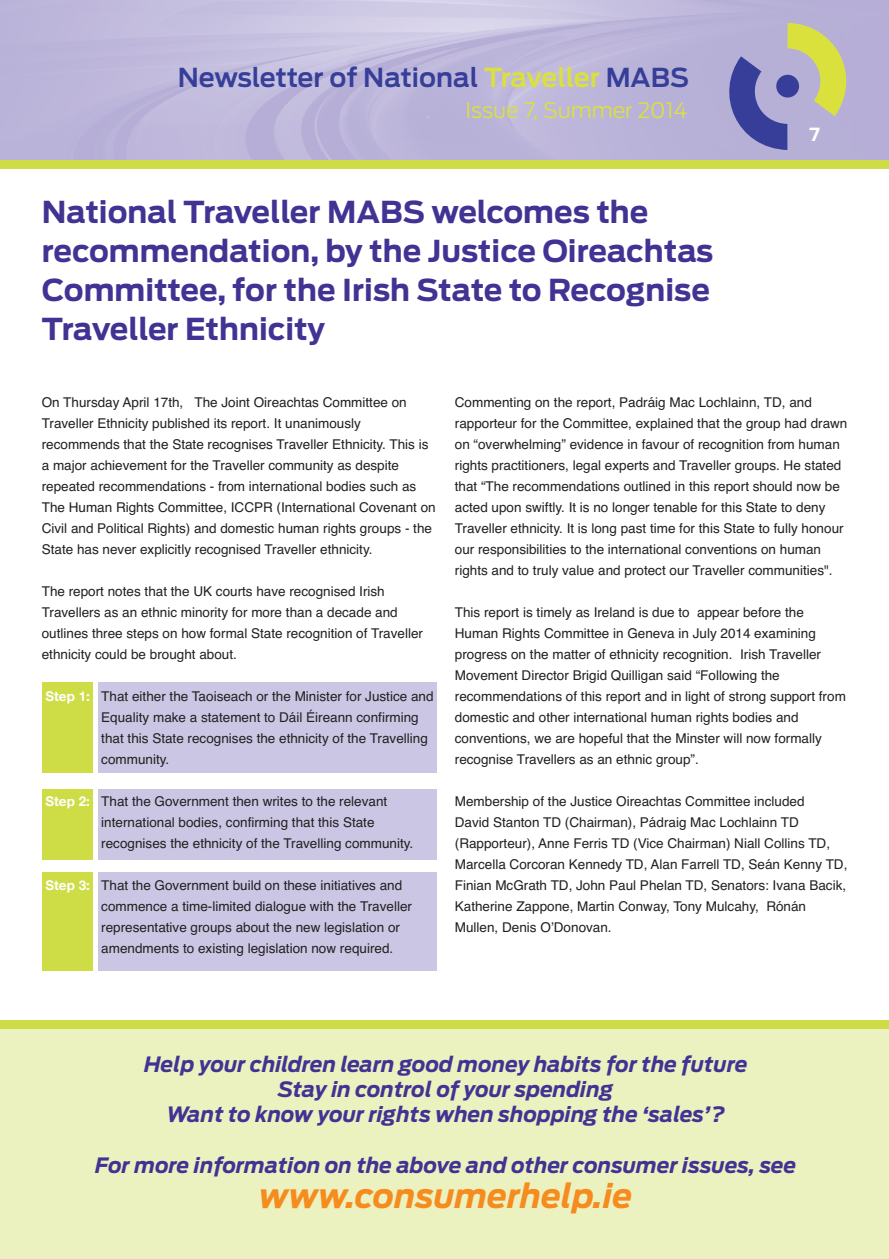
<style>
.page{position:relative;width:889px;height:1259px;background:#fff}
.page>*{position:absolute;margin:0;border:0;box-sizing:border-box;transform-origin:0 0}
.t1{font:italic 700 33px "Ford Antenna";color:#f68b1e}
.t2{font:700 30px/39px "Ford Antenna";color:#413393}
.t3{font:600 25.95px "Ford Antenna";color:#363e99}
.t4{font:300 21.15px "Ford Antenna";color:#dae13c}
.t5{font:italic 700 21px/25.2px "Ford Antenna";color:#413393;text-align:center}
.t6{font:700 18px "Ford Antenna";color:#fff}
.t7{font:13.5px/21px "Helvetica";color:#231f20}
.s1{color:#dae13c}
.s2{font-family:"Helvetica Neue";font-weight:700;color:#fff}
</style>
<div class="page">
<div style="left:98px;top:682px;width:338px;height:91px;background:#cbc6e3"></div>
<div style="left:42px;top:682px;width:50px;height:91px;background:#cedd45"></div>
<div style="left:98px;top:789px;width:338px;height:71px;background:#cbc6e3"></div>
<div style="left:42px;top:789px;width:50px;height:71px;background:#cedd45"></div>
<div style="left:98px;top:872px;width:338px;height:99px;background:#cbc6e3"></div>
<div style="left:42px;top:872px;width:50px;height:99px;background:#cedd45"></div>
<div style="left:0;top:1028px;width:889px;height:230px;background:#ecf1c0"></div>
<div style="left:0;top:1019px;width:889px;height:9px;background:#cedd45"></div>
<svg style="left:713px;top:23px;width:133px;height:127px;background:#a5a3b3"></svg>
<div style="left:0;top:160px;width:889px;height:9px;background:#cedd45"></div>
<h3 class="t3" style="left:178px;top:63px;width:513px">Newsletter of National <span class="s1">Traveller</span> MABS</h3>
<h3 class="t4" style="left:465px;top:98px;width:223px">Issue 7, Summer 2014</h3>
<h2 class="t2" style="left:42px;top:194px;width:673px">National Traveller MABS welcomes the recommendation, by the Justice Oireachtas Committee, for the Irish State to Recognise Traveller Ethnicity</h2>
<h3 class="t6" style="left:809px;top:127px;width:12px">7</h3>
<p class="t7" style="left:42px;top:393px;width:395px">On Thursday April 17th, The Joint Oireachtas Committee on Traveller Ethnicity published its report. It unanimously recommends that the State recognises Traveller Ethnicity. This is a major achievement for the Traveller community as despite repeated recommendations - from international bodies such as The Human Rights Committee, ICCPR (International Covenant on Civil and Political Rights) and domestic human rights groups - the State has never explicitly recognised Traveller ethnicity.</p>
<p class="t7" style="left:42px;top:582px;width:383px">The report notes that the UK courts have recognised Irish Travellers as an ethnic minority for more than a decade and outlines three steps on how formal State recognition of Traveller ethnicity could be brought about.</p>
<p class="t7" style="left:101px;top:687px;width:334px;text-indent:-56px"><span class="s2">Step 1:</span> That either the Taoiseach or the Minister for Justice and Equality make a statement to Dáil Éireann confirming that this State recognises the ethnicity of the Travelling community.</p>
<p class="t7" style="left:101px;top:792px;width:313px;text-indent:-56px"><span class="s2">Step 2:</span> That the Government then writes to the relevant international bodies, confirming that this State recognises the ethnicity of the Travelling community.</p>
<p class="t7" style="left:101px;top:876px;width:312px;text-indent:-56px"><span class="s2">Step 3:</span> That the Government build on these initiatives and commence a time-limited dialogue with the Traveller representative groups about the new legislation or amendments to existing legislation now required.</p>
<p class="t7" style="left:455px;top:393px;width:394px">Commenting on the report, Padráig Mac Lochlainn, TD, and rapporteur for the Committee, explained that the group had drawn on “overwhelming” evidence in favour of recognition from human rights practitioners, legal experts and Traveller groups. He stated that “The recommendations outlined in this report should now be acted upon swiftly. It is no longer tenable for this State to deny Traveller ethnicity. It is long past time for this State to fully honour our responsibilities to the international conventions on human rights and to truly value and protect our Traveller communities".</p>
<p class="t7" style="left:455px;top:603px;width:392px">This report is timely as Ireland is due to appear before the Human Rights Committee in Geneva in July 2014 examining progress on the matter of ethnicity recognition. Irish Traveller Movement Director Brigid Quilligan said “Following the recommendations of this report and in light of strong support from domestic and other international human rights bodies and conventions, we are hopeful that the Minster will now formally recognise Travellers as an ethnic group”.</p>
<p class="t7" style="left:455px;top:792px;width:394px">Membership of the Justice Oireachtas Committee included<br>David Stanton TD (Chairman), Pádraig Mac Lochlainn TD (Rapporteur), Anne Ferris TD (Vice Chairman) Niall Collins TD, Marcella Corcoran Kennedy TD, Alan Farrell TD, Seán Kenny TD, Finian McGrath TD, John Paul Phelan TD, Senators: Ivana Bacik, Katherine Zappone, Martin Conway, Tony Mulcahy, Rónán Mullen, Denis OʼDonovan.</p>
<h3 class="t5" style="left:144px;top:1053px;width:605px">Help your children learn good money habits for the future<br>Stay in control of your spending<br>Want to know your rights when shopping the ‘sales’?</h3>
<h3 class="t5" style="left:95px;top:1153px;width:702px">For more information on the above and other consumer issues, see</h3>
<h1 class="t1" style="left:259px;top:1182px;width:375px">www.consumerhelp.ie</h1>
</div>
